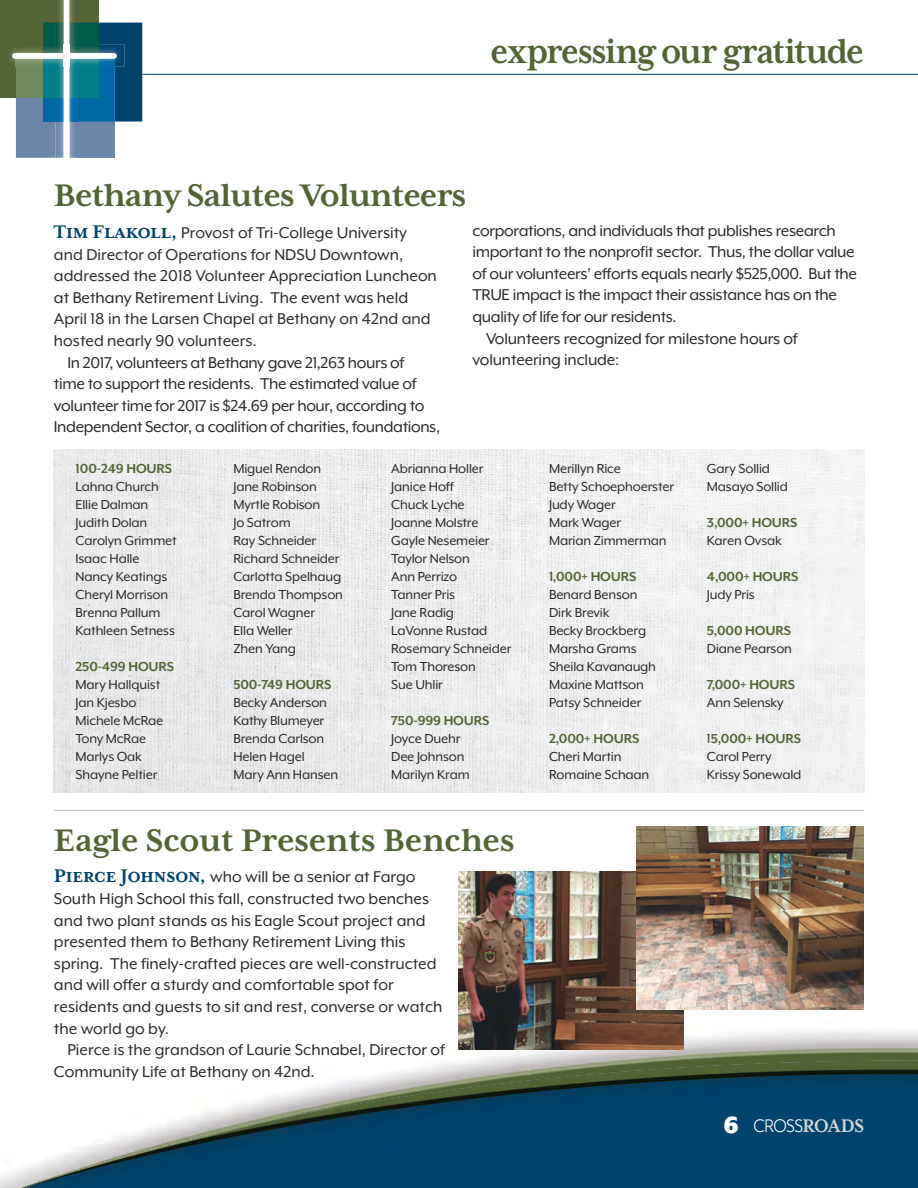
<style>
.page{position:relative;width:918px;height:1188px;background:#fff}
.page>*{position:absolute;margin:0;border:0;box-sizing:border-box;transform-origin:0 0}
.t1{font:700 39px "Mrs Eaves XL Serif OT";letter-spacing:-.01em;color:#536435;scale:.93 1}
.t2{font:700 35.85px "Mrs Eaves XL Serif OT";color:#536435}
.t3{font:21px "Mr Eaves XL Mod OT";letter-spacing:-.03em;color:#fff;scale:.93 1}
.t4{font:18px/21.6px "Mr Eaves XL Mod OT";color:#2b292a}
.t5{font:18px "Mr Eaves XL Mod OT";letter-spacing:-.02em;color:#2b292a}
.t6{font:15px/18px "Mr Eaves XL Mod OT";letter-spacing:-.01em;color:#2b292a}
.t7{font:700 15px "Mr Eaves XL Mod OT";letter-spacing:-.01em;color:#536435}
.s1{font-family:"Mrs Eaves XL Serif OT";font-weight:700;font-size:21px;color:#00446e}
.s2{font-weight:700;color:#536435}
.s3{font-weight:900;font-size:27px}
.s4{font-family:"Mrs Eaves XL Serif OT";font-weight:700;color:#d2d3d5}
</style>
<div class="page">
<img style="left:54px;top:450px;width:810px;height:343px">
<img style="left:458px;top:1021px;width:460px;height:40px">
<img style="left:0;top:1061px;width:918px;height:127px">
<div style="left:0;top:0;width:99px;height:98px;background:#536435"></div>
<img style="left:10px;top:49px;width:6px;height:18px">
<svg style="left:16px;top:0;width:126px;height:158px"></svg>
<img style="left:64px;top:45px;width:5px;height:22px">
<div style="left:15px;top:53px;width:99px;height:6px;background:#fff"></div>
<hr style="left:142px;top:74px;width:776px;height:1px;background:#00446e">
<hr style="left:54px;top:810px;width:810px;height:1px;background:#bebfc1">
<img style="left:459px;top:872px;width:225px;height:177px">
<img style="left:636px;top:826px;width:228px;height:184px">
<h1 class="t1" style="left:491px;top:39px;width:403px">expressing our gratitude</h1>
<h2 class="t2" style="left:54px;top:184px;width:414px">Bethany Salutes Volunteers</h2>
<p class="t4" style="left:54px;top:223px;width:355px"><span class="s1">Tim Flakoll,</span> Provost of Tri-College University</p>
<p class="t4" style="left:54px;top:245px;width:351px">and Director of Operations for NDSU Downtown,</p>
<p class="t4" style="left:54px;top:266px;width:384px">addressed the 2018 Volunteer Appreciation Luncheon</p>
<p class="t4" style="left:54px;top:288px;width:356px">at Bethany Retirement Living. The event was held</p>
<p class="t4" style="left:54px;top:310px;width:378px">April 18 in the Larsen Chapel at Bethany on 42nd and</p>
<p class="t4" style="left:54px;top:331px;width:204px">hosted nearly 90 volunteers.</p>
<p class="t5" style="left:67px;top:356px;width:338px">In 2017, volunteers at Bethany gave 21,263 hours of</p>
<p class="t5" style="left:54px;top:378px;width:364px">time to support the residents. The estimated value of</p>
<p class="t5" style="left:54px;top:399px;width:372px">volunteer time for 2017 is $24.69 per hour, according to</p>
<p class="t5" style="left:54px;top:421px;width:388px">Independent Sector, a coalition of charities, foundations,</p>
<p class="t5" style="left:472px;top:224px;width:365px">corporations, and individuals that publishes research</p>
<p class="t5" style="left:472px;top:246px;width:384px">important to the nonprofit sector. Thus, the dollar value</p>
<p class="t5" style="left:472px;top:267px;width:386px">of our volunteers’ efforts equals nearly $525,000. But the</p>
<p class="t5" style="left:472px;top:289px;width:366px">TRUE impact is the impact their assistance has on the</p>
<p class="t5" style="left:472px;top:311px;width:206px">quality of life for our residents.</p>
<p class="t4" style="left:486px;top:329px;width:313px">Volunteers recognized for milestone hours of</p>
<p class="t4" style="left:472px;top:350px;width:148px">volunteering include:</p>
<p class="t7" style="left:76px;top:464px;width:98px">100-249 HOURS</p>
<p class="t6" style="left:76px;top:479px;width:103px">Lahna Church<br>Ellie Dalman<br>Judith Dolan<br>Carolyn Grimmet<br>Isaac Halle<br>Nancy Keatings<br>Cheryl Morrison<br>Brenna Pallum<br>Kathleen Setness</p>
<p class="t7" style="left:76px;top:662px;width:100px">250-499 HOURS</p>
<p class="t6" style="left:76px;top:677px;width:89px">Mary Hallquist<br>Jan Kjesbo<br>Michele McRae<br>Tony McRae<br>Marlys Oak<br>Shayne Peltier</p>
<p class="t6" style="left:233px;top:461px;width:111px">Miguel Rendon<br>Jane Robinson<br>Myrtle Robison<br>Jo Satrom<br>Ray Schneider<br>Richard Schneider<br>Carlotta Spelhaug<br>Brenda Thompson<br>Carol Wagner<br>Ella Weller<br>Zhen Yang</p>
<p class="t7" style="left:233px;top:680px;width:100px">500-749 HOURS</p>
<p class="t6" style="left:233px;top:695px;width:106px">Becky Anderson<br>Kathy Blumeyer<br>Brenda Carlson<br>Helen Hagel<br>Mary Ann Hansen</p>
<p class="t6" style="left:391px;top:461px;width:122px">Abrianna Holler<br>Janice Hoff<br>Chuck Lyche<br>Joanne Molstre<br>Gayle Nesemeier<br>Taylor Nelson<br>Ann Perrizo<br>Tanner Pris<br>Jane Radig<br>LaVonne Rustad<br>Rosemary Schneider<br>Tom Thoreson<br>Sue Uhlir</p>
<p class="t7" style="left:391px;top:716px;width:100px">750-999 HOURS</p>
<p class="t6" style="left:391px;top:731px;width:80px">Joyce Duehr<br>Dee Johnson<br>Marilyn Kram</p>
<h2 class="t2" style="left:54px;top:828px;width:462px">Eagle Scout Presents Benches</h2>
<p class="t4" style="left:54px;top:868px;width:390px"><span class="s1">Pierce Johnson,</span> who will be a senior at Fargo South High School this fall, constructed two benches and two plant stands as his Eagle Scout project and presented them to Bethany Retirement Living this spring. The finely-crafted pieces are well-constructed and will offer a sturdy and comfortable spot for residents and guests to sit and rest, converse or watch the world go by.</p>
<p class="t4" style="left:54px;top:1041px;width:393px;text-indent:14px">Pierce is the grandson of Laurie Schnabel, Director of<br>Community Life at Bethany on 42nd.</p>
<p class="t6" style="left:549px;top:461px;width:127px">Merillyn Rice<br>Betty Schoephoerster<br>Judy Wager<br>Mark Wager<br>Marian Zimmerman</p>
<p class="t7" style="left:549px;top:572px;width:89px">1,000+ HOURS</p>
<p class="t6" style="left:549px;top:587px;width:108px">Benard Benson<br>Dirk Brevik<br>Becky Brockberg<br>Marsha Grams<br>Sheila Kavanaugh<br>Maxine Mattson<br>Patsy Schneider</p>
<p class="t7" style="left:549px;top:734px;width:92px">2,000+ HOURS</p>
<p class="t6" style="left:549px;top:749px;width:102px">Cheri Martin<br>Romaine Schaan</p>
<p class="t6" style="left:707px;top:461px;width:83px">Gary Sollid<br>Masayo Sollid</p>
<p class="t7" style="left:707px;top:518px;width:92px">3,000+ HOURS</p>
<p class="t6" style="left:707px;top:533px;width:76px">Karen Ovsak</p>
<p class="t7" style="left:707px;top:572px;width:93px">4,000+ HOURS</p>
<p class="t6" style="left:707px;top:587px;width:49px">Judy Pris</p>
<p class="t7" style="left:707px;top:626px;width:86px">5,000 HOURS</p>
<p class="t6" style="left:707px;top:641px;width:87px">Diane Pearson</p>
<p class="t7" style="left:707px;top:680px;width:90px">7,000+ HOURS</p>
<p class="t6" style="left:707px;top:695px;width:78px">Ann Selensky</p>
<p class="t6" style="left:707px;top:731px;width:96px">1<span class="s2">5,000+ HOURS<br></span>Carol Perry<br>Krissy Sonewald</p>
<h3 class="t3" style="left:724px;top:1119px;width:152px"><span class="s3">6</span> CROSS<span class="s4">ROADS</span></h3>
</div>
